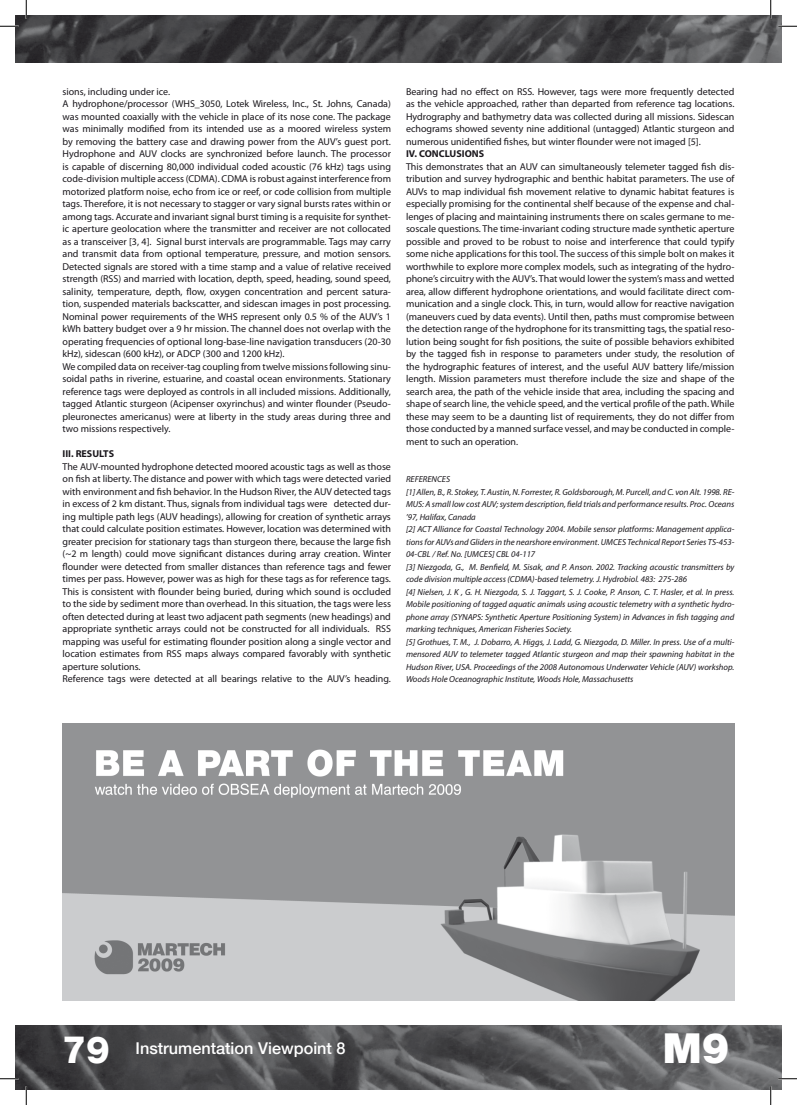
<style>
.page{position:relative;width:797px;height:1105px;background:#fff}
.page>*{position:absolute;margin:0;border:0;box-sizing:border-box;transform-origin:0 0}
.t1{font:900 41.25px "Helvetica Neue LT";color:#fff}
.t2{font:800 37.5px "Helvetica Neue LT";color:#fff}
.t3{font:500 16.25px "Helvetica Neue LT";color:#fff}
.t4{font:10px/12.5px "Myriad Pro";color:#1a171c}
.t5{font:700 10px "Myriad Pro";color:#1a171c}
.t6{font:italic 8.75px/12.5px "Myriad Pro";color:#1a171c}
</style>
<div class="page">
<img style="left:16px;top:16px;width:765px;height:46px">
<img style="left:16px;top:1026px;width:765px;height:63px">
<img style="left:62px;top:724px;width:672px;height:276px">
<svg style="left:0;top:25px;width:19px;height:2px"></svg>
<svg style="left:778px;top:25px;width:19px;height:2px"></svg>
<svg style="left:0;top:1078px;width:19px;height:1px"></svg>
<svg style="left:778px;top:1078px;width:19px;height:1px"></svg>
<svg style="left:25px;top:0;width:2px;height:19px"></svg>
<svg style="left:25px;top:1086px;width:2px;height:19px"></svg>
<svg style="left:770px;top:0;width:1px;height:19px"></svg>
<svg style="left:770px;top:1086px;width:1px;height:19px"></svg>
<p class="t4" style="left:62px;top:85px;width:330px">sions, including under ice.<br>A hydrophone/processor (WHS_3050, Lotek Wireless, Inc., St. Johns, Canada) was mounted coaxially with the vehicle in place of its nose cone. The package was minimally modified from its intended use as a moored wireless system by removing the battery case and drawing power from the AUV’s guest port.<br>Hydrophone and AUV clocks are synchronized before launch. The processor is capable of discerning 80,000 individual coded acoustic (76 kHz) tags using code-division multiple access (CDMA). CDMA is robust against interference from motorized platform noise, echo from ice or reef, or code collision from multiple tags. Therefore, it is not necessary to stagger or vary signal bursts rates within or among tags. Accurate and invariant signal burst timing is a requisite for synthet&shy;ic aperture geolocation where the transmitter and receiver are not collocated as a transceiver [3, 4]. Signal burst intervals are programmable. Tags may carry and transmit data from optional temperature, pressure, and motion sensors.<br>Detected signals are stored with a time stamp and a value of relative received strength (RSS) and married with location, depth, speed, heading, sound speed, salinity, temperature, depth, flow, oxygen concentration and percent satura&shy;tion, suspended materials backscatter, and sidescan images in post processing.<br>Nominal power requirements of the WHS represent only 0.5 % of the AUV’s 1 kWh battery budget over a 9 hr mission. The channel does not overlap with the operating frequencies of optional long-base-line navigation transducers (20-30 kHz), sidescan (600 kHz), or ADCP (300 and 1200 kHz).<br>We compiled data on receiver-tag coupling from twelve missions following sinu&shy;soidal paths in riverine, estuarine, and coastal ocean environments. Stationary reference tags were deployed as controls in all included missions. Additionally, tagged Atlantic sturgeon (Acipenser oxyrinchus) and winter flounder (Pseudo&shy;pleuronectes americanus) were at liberty in the study areas during three and two missions respectively.</p>
<p class="t5" style="left:62px;top:447px;width:53px">III. RESULTS</p>
<p class="t4" style="left:62px;top:460px;width:330px">The AUV-mounted hydrophone detected moored acoustic tags as well as those on fish at liberty. The distance and power with which tags were detected varied with environment and fish behavior. In the Hudson River, the AUV detected tags in excess of 2 km distant. Thus, signals from individual tags were detected dur&shy;ing multiple path legs (AUV headings), allowing for creation of synthetic arrays that could calculate position estimates. However, location was determined with greater precision for stationary tags than sturgeon there, because the large fish (~2 m length) could move significant distances during array creation. Winter flounder were detected from smaller distances than reference tags and fewer times per pass. However, power was as high for these tags as for reference tags.<br>This is consistent with flounder being buried, during which sound is occluded to the side by sediment more than overhead. In this situation, the tags were less often detected during at least two adjacent path segments (new headings) and appropriate synthetic arrays could not be constructed for all individuals. RSS mapping was useful for estimating flounder position along a single vector and location estimates from RSS maps always compared favorably with synthetic aperture solutions.<br>Reference tags were detected at all bearings relative to the AUV’s heading.</p>
<p class="t4" style="left:406px;top:85px;width:330px;text-align:justify">Bearing had no effect on RSS. However, tags were more frequently detected as the vehicle approached, rather than departed from reference tag locations.<br>Hydrography and bathymetry data was collected during all missions. Sidescan echograms showed seventy nine additional (untagged) Atlantic sturgeon and numerous unidentified fishes, but winter flounder were not imaged [5].</p>
<p class="t5" style="left:406px;top:147px;width:80px">IV. CONCLUSIONS</p>
<p class="t4" style="left:406px;top:160px;width:330px;text-align:justify">This demonstrates that an AUV can simultaneously telemeter tagged fish dis&shy;tribution and survey hydrographic and benthic habitat parameters. The use of AUVs to map individual fish movement relative to dynamic habitat features is especially promising for the continental shelf because of the expense and chal&shy;lenges of placing and maintaining instruments there on scales germane to me&shy;soscale questions. The time-invariant coding structure made synthetic aperture possible and proved to be robust to noise and interference that could typify some niche applications for this tool. The success of this simple bolt on makes it worthwhile to explore more complex models, such as integrating of the hydro&shy;phone’s circuitry with the AUV’s. That would lower the system’s mass and wetted area, allow different hydrophone orientations, and would facilitate direct com&shy;munication and a single clock. This, in turn, would allow for reactive navigation (maneuvers cued by data events). Until then, paths must compromise between the detection range of the hydrophone for its transmitting tags, the spatial reso&shy;lution being sought for fish positions, the suite of possible behaviors exhibited by the tagged fish in response to parameters under study, the resolution of the hydrographic features of interest, and the useful AUV battery life/mission length. Mission parameters must therefore include the size and shape of the search area, the path of the vehicle inside that area, including the spacing and shape of search line, the vehicle speed, and the vertical profile of the path. While these may seem to be a daunting list of requirements, they do not differ from those conducted by a manned surface vessel, and may be conducted in comple&shy;ment to such an operation.</p>
<p class="t6" style="left:406px;top:473px;width:330px">REFERENCES<br>[1] Allen, B., R. Stokey, T. Austin, N. Forrester, R. Goldsborough, M. Purcell, and C. von Alt. 1998. RE-MUS: A small low cost AUV; system description, field trials and performance results. Proc. Oceans ’97, Halifax, Canada<br>[2] ACT Alliance for Coastal Technology 2004. Mobile sensor platforms: Management applica&shy;tions for AUVs and Gliders in the nearshore environment. UMCES Technical Report Series TS-453- 04-CBL / Ref. No. [UMCES] CBL 04-117<br>[3] Niezgoda, G., M. Benfield, M. Sisak, and P. Anson. 2002. Tracking acoustic transmitters by code division multiple access (CDMA)-based telemetry. J. Hydrobiol. 483: 275-286<br>[4] Nielsen, J. K , G. H. Niezgoda, S. J. Taggart, S. J. Cooke, P. Anson, C. T. Hasler, et al. In press.<br>Mobile positioning of tagged aquatic animals using acoustic telemetry with a synthetic hydro&shy;phone array (SYNAPS: Synthetic Aperture Positioning System) in Advances in fish tagging and marking techniques, American Fisheries Society.<br>[5] Grothues, T. M., J. Dobarro, A. Higgs, J. Ladd, G. Niezgoda, D. Miller. In press. Use of a multi&shy;mensored AUV to telemeter tagged Atlantic sturgeon and map their spawning habitat in the Hudson River, USA. Proceedings of the 2008 Autonomous Underwater Vehicle (AUV) workshop.<br>Woods Hole Oceanographic Institute, Woods Hole, Massachusetts</p>
<h2 class="t2" style="left:62px;top:1027px;width:49px">79</h2>
<h3 class="t3" style="left:135px;top:1039px;width:211px">Instrumentation Viewpoint 8</h3>
<h1 class="t1" style="left:662px;top:1024px;width:68px">m9</h1>
</div>
